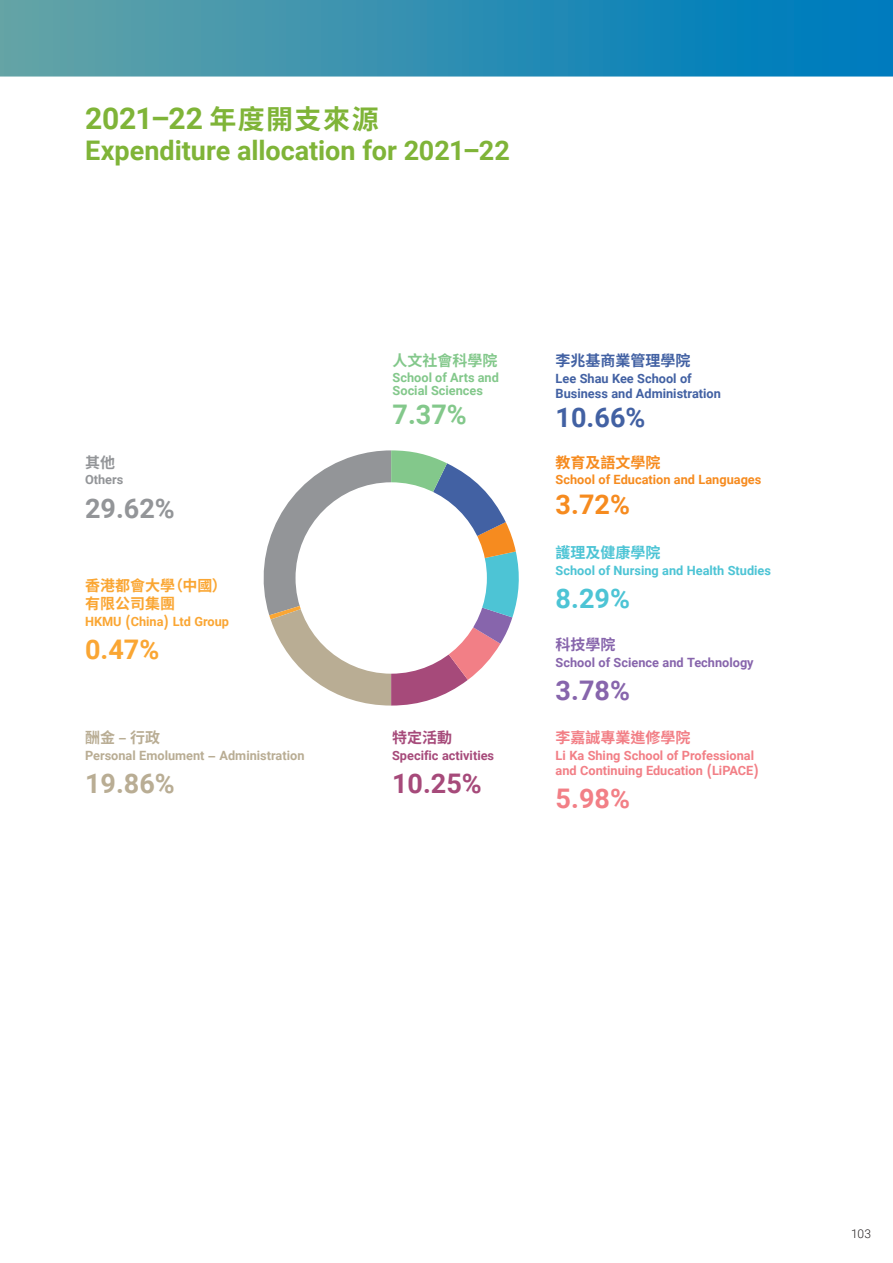
<style>
.page{position:relative;width:893px;height:1263px;background:#fff}
.page>*{position:absolute;margin:0;border:0;box-sizing:border-box;transform-origin:0 0}
.t1{font:700 30px "Roboto";letter-spacing:-.005em;color:#7fb438}
.t2{font:700 27px "Roboto";color:#7fb438}
.t3{font:700 27px "Roboto";color:#b9ad94}
.t4{font:700 27px "Roboto";color:#939598}
.t5{font:700 27px "Roboto";color:#4261a3}
.t6{font:700 27px "Roboto";color:#a64a7a}
.t7{font:700 27px "Roboto";color:#83c88b}
.t8{font:700 27px "Roboto";color:#f68b1f}
.t9{font:700 27px "Roboto";color:#4dc4d5}
.t10{font:700 27px "Roboto";color:#faa633}
.t11{font:700 27px "Roboto";color:#8765ac}
.t12{font:700 27px "Roboto";color:#f27f86}
.t13{font:700 15px/18px "Noto Sans HK";color:#faa633}
.t14{font:700 15px "Noto Sans HK";color:#4261a3}
.t15{font:700 15px "Noto Sans HK";color:#f27f86}
.t16{font:700 15px "Noto Sans HK";color:#83c88b}
.t17{font:700 15px "Noto Sans HK";color:#f68b1f}
.t18{font:700 15px "Noto Sans HK";color:#4dc4d5}
.t19{font:700 15px "Noto Sans HK";color:#b9ad94}
.t20{font:700 15px "Noto Sans HK";color:#8765ac}
.t21{font:700 15px "Noto Sans HK";color:#a64a7a}
.t22{font:700 15px "Noto Sans HK";color:#939598}
.t23{font:700 12.75px/15px "Roboto";color:#f27f86}
.t24{font:700 12.75px/15px "Roboto";color:#4261a3}
.t25{font:700 12.75px "Roboto";color:#b9ad94}
.t26{font:700 12.75px "Roboto";color:#4dc4d5}
.t27{font:700 12.75px/13.4px "Roboto";color:#83c88b}
.t28{font:700 12.75px "Roboto";color:#f68b1f}
.t29{font:700 12.75px "Roboto";color:#8765ac}
.t30{font:700 12.75px "Roboto";color:#faa633}
.t31{font:700 12.75px "Roboto";color:#a64a7a}
.t32{font:700 12.75px "Roboto";color:#939598}
.t33{font:300 12px "Roboto";color:#231f20}
.s1{font-family:"Noto Sans HK";font-size:27px}
.s2{font-family:"Noto Sans HK";font-size:15px}
</style>
<div class="page">
<svg style="left:263px;top:450px;width:256px;height:255px"></svg>
<div style="left:296px;top:482px;width:191px;height:192px;background:#fff;border-radius:50%"></div>
<svg style="left:0;top:0;width:893px;height:77px;background:#2e8fb2"></svg>
<h1 class="t1" style="left:85px;top:97px;width:295px">2021–22 <span class="s1">年度開支來源</span></h1>
<h2 class="t2" style="left:85px;top:132px;width:426px">Expenditure allocation for 2021–22</h2>
<p class="t22" style="left:85px;top:454px;width:31px">其他</p>
<p class="t32" style="left:85px;top:471px;width:40px">Others</p>
<h2 class="t4" style="left:85px;top:489px;width:91px">29.62%</h2>
<p class="t13" style="left:85px;top:577px;width:143px">香港都會大學（中國）有限公司集團</p>
<p class="t30" style="left:85px;top:612px;width:146px">HKMU <span class="s2">(</span>China<span class="s2">)</span> Ltd Group</p>
<h2 class="t10" style="left:85px;top:630px;width:76px">0.47%</h2>
<p class="t19" style="left:85px;top:729px;width:76px">酬金 – 行政</p>
<p class="t25" style="left:85px;top:746px;width:221px">Personal Emolument <span class="s2">–</span> Administration</p>
<h2 class="t3" style="left:85px;top:764px;width:91px">19.86%</h2>
<p class="t16" style="left:393px;top:352px;width:106px">人文社會科學院</p>
<p class="t27" style="left:393px;top:370px;width:108px">School of Arts and<br>Social Sciences</p>
<h2 class="t7" style="left:393px;top:396px;width:76px">7.37%</h2>
<p class="t21" style="left:392px;top:729px;width:61px">特定活動</p>
<p class="t31" style="left:392px;top:746px;width:104px">Specific activities</p>
<h2 class="t6" style="left:392px;top:764px;width:91px">10.25%</h2>
<p class="t14" style="left:556px;top:352px;width:136px">李兆基商業管理學院</p>
<p class="t24" style="left:556px;top:371px;width:167px">Lee Shau Kee School of<br>Business and Administration</p>
<h2 class="t5" style="left:556px;top:399px;width:91px">10.66%</h2>
<p class="t17" style="left:556px;top:454px;width:106px">教育及語文學院</p>
<p class="t28" style="left:556px;top:471px;width:207px">School of Education and Languages</p>
<h2 class="t8" style="left:556px;top:485px;width:76px">3.72%</h2>
<p class="t18" style="left:556px;top:544px;width:106px">護理及健康學院</p>
<p class="t26" style="left:556px;top:561px;width:217px">School of Nursing and Health Studies</p>
<h2 class="t9" style="left:556px;top:579px;width:76px">8.29%</h2>
<p class="t20" style="left:556px;top:636px;width:61px">科技學院</p>
<p class="t29" style="left:556px;top:654px;width:200px">School of Science and Technology</p>
<h2 class="t11" style="left:556px;top:672px;width:76px">3.78%</h2>
<p class="t15" style="left:556px;top:729px;width:136px">李嘉誠專業進修學院</p>
<p class="t23" style="left:556px;top:747px;width:205px">Li Ka Shing School of Professional and Continuing Education <span class="s2">(</span>LiPACE<span class="s2">)</span></p>
<h2 class="t12" style="left:556px;top:779px;width:76px">5.98%</h2>
<p class="t33" style="left:851px;top:1225px;width:21px">103</p>
</div>
